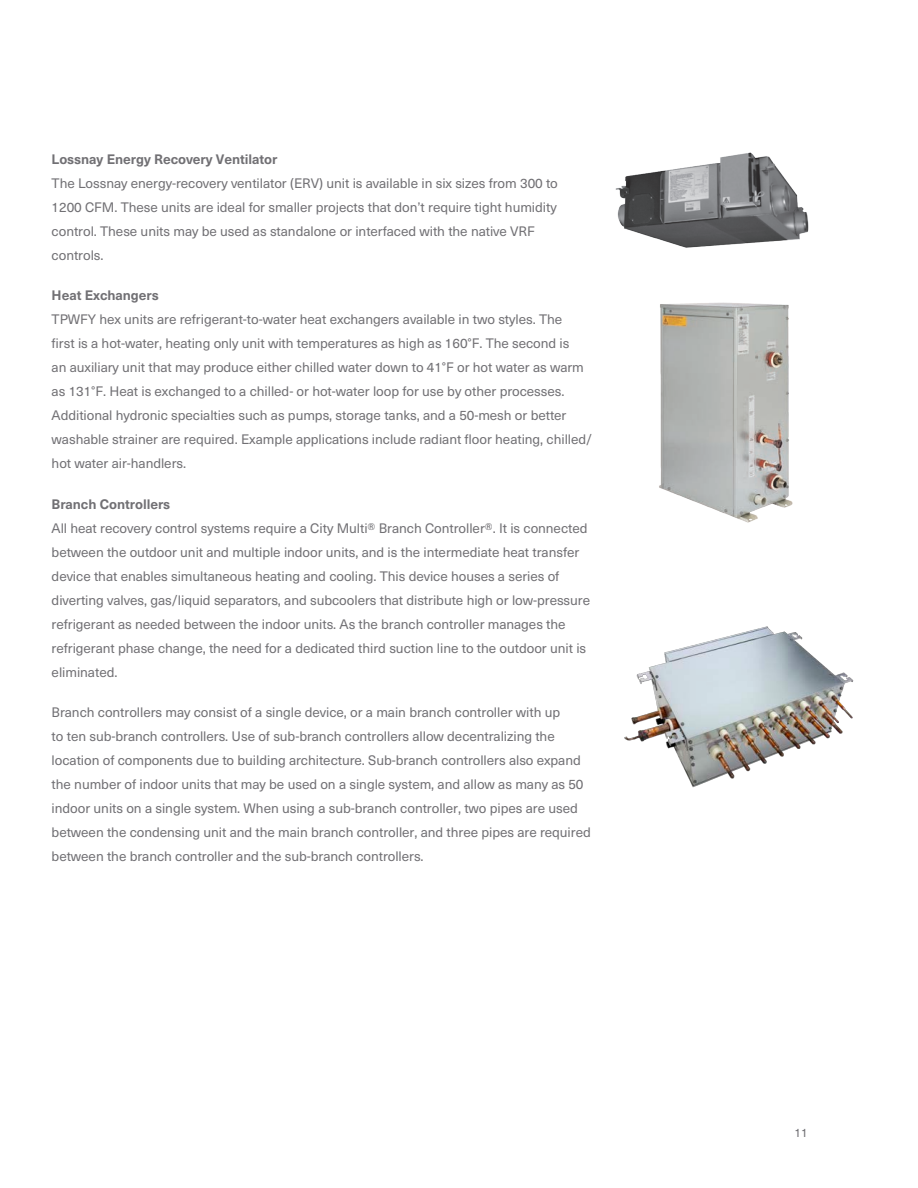
<style>
.page{position:relative;width:918px;height:1188px;background:#fff}
.page>*{position:absolute;margin:0;border:0;box-sizing:border-box;transform-origin:0 0}
.Bullets{font:13.5px/24px "Neue Haas Unica W1 G";letter-spacing:-.005em;color:#717074}
.BodyCopy{font:700 13.5px "Neue Haas Unica W1 G";letter-spacing:-.005em;color:#717074}
.t1{font:12px "Neue Haas Unica W1 G";color:#717074}
</style>
<div class="page">
<img style="left:624px;top:626px;width:230px;height:162px">
<img style="left:659px;top:302px;width:134px;height:221px">
<img style="left:615px;top:152px;width:194px;height:96px">
<p class="BodyCopy" style="left:52px;top:149px;width:227px">Lossnay Energy Recovery Ventilator</p>
<p class="Bullets" style="left:52px;top:171px;width:508px">The Lossnay energy-recovery ventilator (ERV) unit is available in six sizes from 300 to 1200 CFM. These units are ideal for smaller projects that don’t require tight humidity control. These units may be used as standalone or interfaced with the native VRF controls.</p>
<p class="BodyCopy" style="left:52px;top:285px;width:109px">Heat Exchangers</p>
<p class="Bullets" style="left:52px;top:307px;width:542px">TPWFY hex units are refrigerant-to-water heat exchangers available in two styles. The<br>first is a hot-water, heating only unit with temperatures as high as 160°F. The second is<br>an auxiliary unit that may produce either chilled water down to 41°F or hot water as warm as 131°F. Heat is exchanged to a chilled- or hot-water loop for use by other processes.<br>Additional hydronic specialties such as pumps, storage tanks, and a 50-mesh or better washable strainer are required. Example applications include radiant floor heating, chilled/ hot water air-handlers.</p>
<p class="BodyCopy" style="left:52px;top:494px;width:120px">Branch Controllers</p>
<p class="Bullets" style="left:52px;top:515px;width:540px">All heat recovery control systems require a City Multi® Branch Controller®. It is connected between the outdoor unit and multiple indoor units, and is the intermediate heat transfer device that enables simultaneous heating and cooling. This device houses a series of diverting valves, gas/liquid separators, and subcoolers that distribute high or low-pressure refrigerant as needed between the indoor units. As the branch controller manages the refrigerant phase change, the need for a dedicated third suction line to the outdoor unit is eliminated.</p>
<p class="Bullets" style="left:52px;top:699px;width:541px">Branch controllers may consist of a single device, or a main branch controller with up<br>to ten sub-branch controllers. Use of sub-branch controllers allow decentralizing the location of components due to building architecture. Sub-branch controllers also expand the number of indoor units that may be used on a single system, and allow as many as 50 indoor units on a single system. When using a sub-branch controller, two pipes are used between the condensing unit and the main branch controller, and three pipes are required between the branch controller and the sub-branch controllers.</p>
<p class="t1" style="left:794px;top:1124px;width:15px">11</p>
</div>
